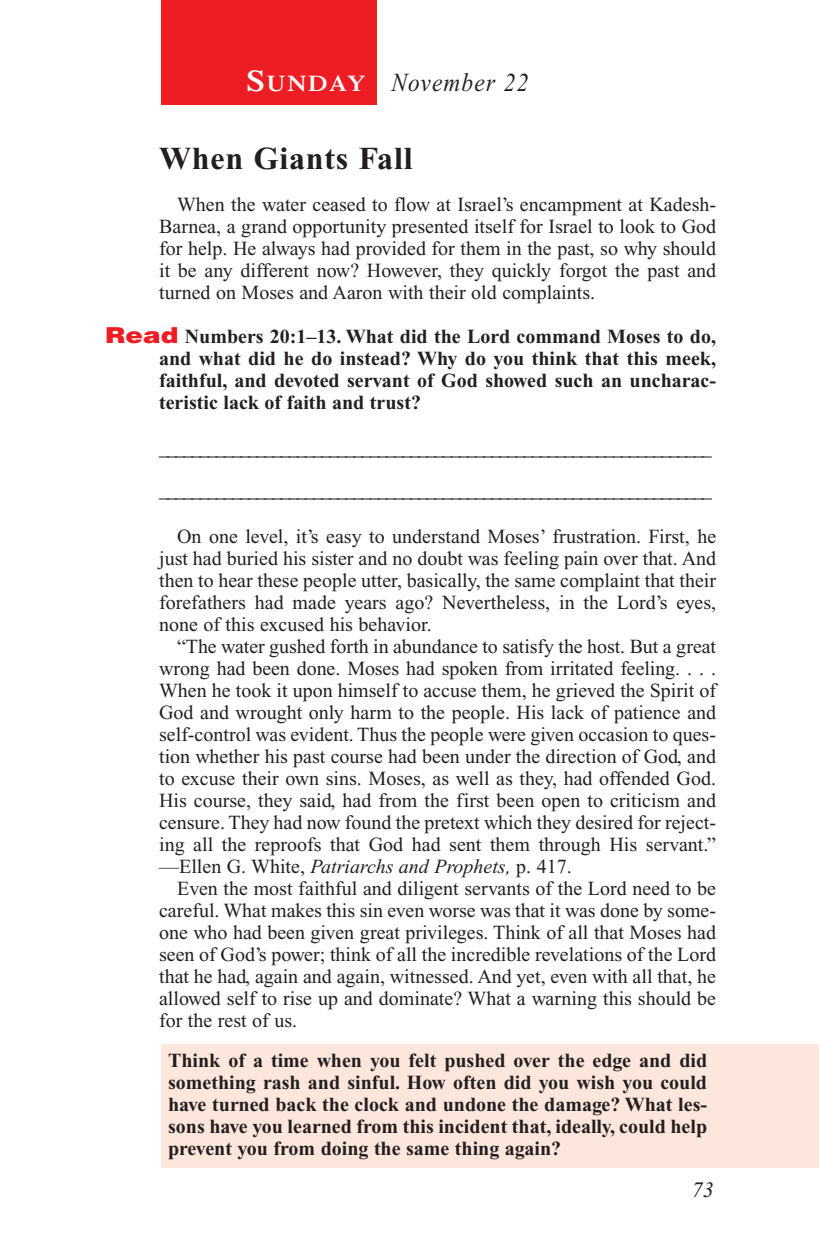
<style>
.page{position:relative;width:819px;height:1260px;background:#fff}
.page>*{position:absolute;margin:0;border:0;box-sizing:border-box;transform-origin:0 0}
.t1{font:700 32px "Times New Roman";letter-spacing:.025em;color:#231f20}
.t2{font:italic 26px "Times New Roman";letter-spacing:.05em;color:#231f20;scale:.9 1}
.t3{font:italic 22px "Times New Roman";color:#231f20}
.t4{font:20px/22px "Times New Roman";color:#231f20;text-align:justify}
.t5{font:700 20px/22px "Times New Roman";color:#231f20;text-align:justify}
.t6{font:italic 20px/42px "Times New Roman";color:#231f20}
.s1{font-family:"Times";font-weight:600;font-style:normal;font-size:30px;color:#fff}
.s2{font-family:"Times";font-weight:600;font-style:normal;font-size:22.4px;color:#fff}
.s3{font-family:"Helvetica";font-weight:900;font-size:22px;color:#ee1d23}
.s4{font-style:italic}
</style>
<div class="page">
<div style="left:161px;top:1044px;width:658px;height:123px;background:#fde7dc"></div>
<div style="left:161px;top:0;width:216px;height:105px;background:#ee1d23"></div>
<h2 class="t2" style="left:246px;top:73px;width:315px"><span class="s1">S</span><span class="s2">UNDAY</span> November 22</h2>
<h1 class="t1" style="left:159px;top:148px;width:255px">When Giants Fall</h1>
<p class="t4" style="left:159px;top:195px;width:559px;text-indent:18px">When the water ceased to flow at Israel’s encampment at Kadesh-Barnea, a grand opportunity presented itself for Israel to look to God for help. He always had provided for them in the past, so why should it be any different now? However, they quickly forgot the past and turned on Moses and Aaron with their old complaints.</p>
<p class="t5" style="left:159px;top:328px;width:558px;text-indent:-54px"><span class="s3">Read</span> Numbers 20:1–13. What did the Lord command Moses to do, and what did he do instead? Why do you think that this meek, faithful, and devoted servant of God showed such an uncharac&shy;teristic lack of faith and trust?</p>
<p class="t6" style="left:159px;top:429px;width:554px">____________________________________________________________________ ____________________________________________________________________</p>
<p class="t4" style="left:159px;top:527px;width:559px;text-indent:18px">On one level, it’s easy to understand Moses’ frustration. First, he just had buried his sister and no doubt was feeling pain over that. And then to hear these people utter, basically, the same complaint that their forefathers had made years ago? Nevertheless, in the Lord’s eyes, none of this excused his behavior.</p>
<p class="t4" style="left:159px;top:637px;width:559px;text-indent:18px">“The water gushed forth in abundance to satisfy the host. But a great wrong had been done. Moses had spoken from irritated feeling. . . .<br>When he took it upon himself to accuse them, he grieved the Spirit of God and wrought only harm to the people. His lack of patience and self-control was evident. Thus the people were given occasion to ques&shy;tion whether his past course had been under the direction of God, and to excuse their own sins. Moses, as well as they, had offended God.<br>His course, they said, had from the first been open to criticism and censure. They had now found the pretext which they desired for reject&shy;ing all the reproofs that God had sent them through His servant.” —Ellen G. White, <span class="s4">Patriarchs and Prophets,</span> p. 417.</p>
<p class="t4" style="left:159px;top:879px;width:559px;text-indent:18px">Even the most faithful and diligent servants of the Lord need to be careful. What makes this sin even worse was that it was done by some&shy;one who had been given great privileges. Think of all that Moses had seen of God’s power; think of all the incredible revelations of the Lord that he had, again and again, witnessed. And yet, even with all that, he allowed self to rise up and dominate? What a warning this should be for the rest of us.</p>
<p class="t5" style="left:168px;top:1052px;width:541px">Think of a time when you felt pushed over the edge and did something rash and sinful. How often did you wish you could have turned back the clock and undone the damage? What les&shy;sons have you learned from this incident that, ideally, could help prevent you from doing the same thing again?</p>
<p class="t3" style="left:692px;top:1182px;width:23px">73</p>
</div>
